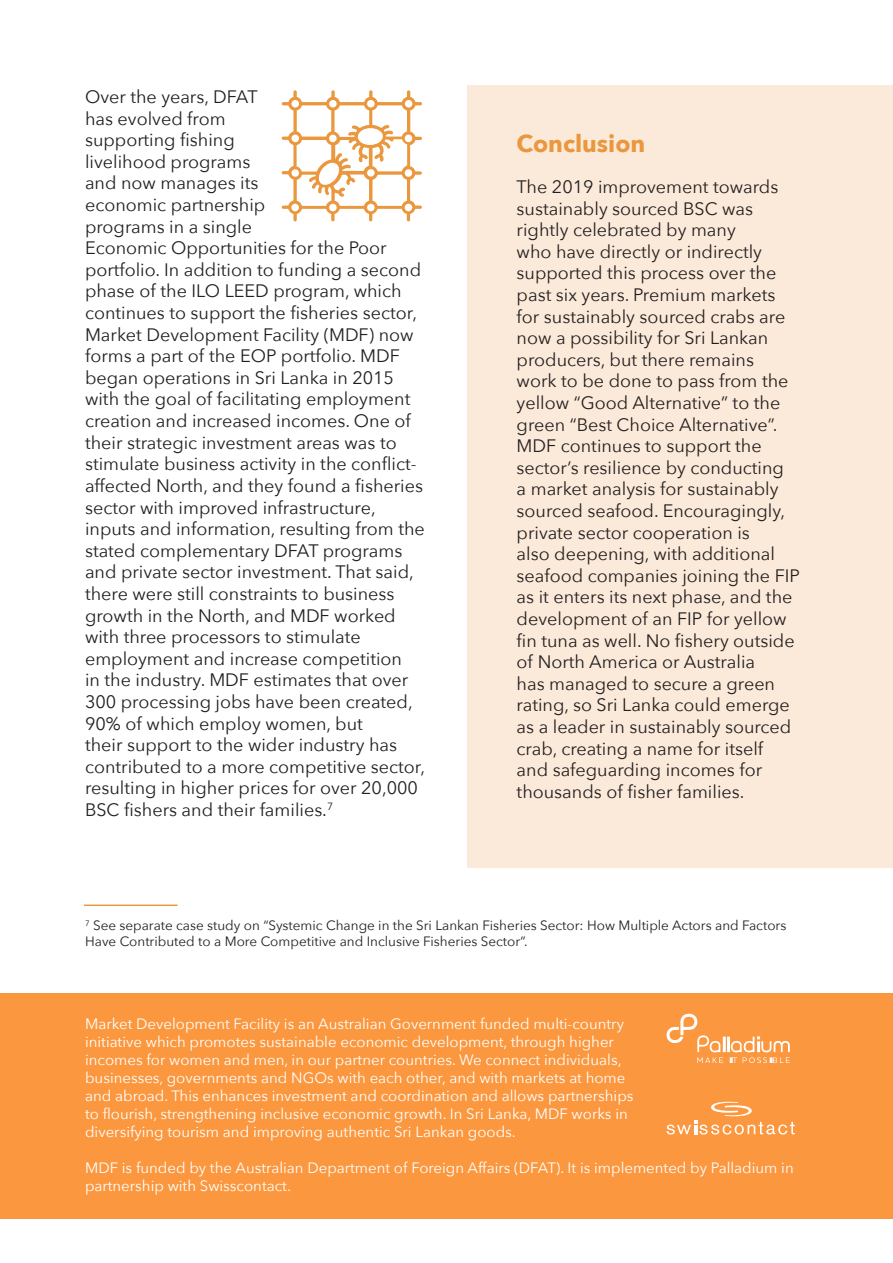
<style>
.page{position:relative;width:893px;height:1263px;background:#fff}
.page>*{position:absolute;margin:0;border:0;box-sizing:border-box;transform-origin:0 0}
.t1{font:700 24px "Avenir Next";color:#ea973e}
.t2{font:18px/21.6px "Avenir Next";color:#231f20}
.t3{font:15px/18px "Avenir Next";color:#fff}
.t4{font:13.5px/16.2px "Avenir Next";color:#231f20}
</style>
<div class="page">
<div style="left:468px;top:85px;width:425px;height:782px;background:#fbead9"></div>
<hr style="left:84px;top:904px;width:94px;height:2px;background:#ea973e">
<svg style="left:282px;top:90px;width:140px;height:131px"></svg>
<div style="left:0;top:993px;width:893px;height:225px;background:#fb973e"></div>
<svg style="left:667px;top:1102px;width:128px;height:32px"></svg>
<hr style="left:723px;top:1036px;width:3px;height:16px;background:#fff">
<hr style="left:727px;top:1036px;width:3px;height:16px;background:#fff">
<svg style="left:730px;top:1036px;width:60px;height:27px"></svg>
<svg style="left:667px;top:1014px;width:56px;height:49px"></svg>
<p class="t2" style="left:85px;top:85px;width:342px">Over the years, DFAT<br>has evolved from<br>supporting fishing<br>livelihood programs<br>and now manages its<br>economic partnership<br>programs in a single<br>Economic Opportunities for the Poor portfolio. In addition to funding a second phase of the ILO LEED program, which continues to support the fisheries sector, Market Development Facility (MDF) now forms a part of the EOP portfolio. MDF began operations in Sri Lanka in 2015 with the goal of facilitating employment creation and increased incomes. One of their strategic investment areas was to stimulate business activity in the conflict&shy;affected North, and they found a fisheries sector with improved infrastructure, inputs and information, resulting from the stated complementary DFAT programs and private sector investment. That said, there were still constraints to business growth in the North, and MDF worked with three processors to stimulate employment and increase competition<br>in the industry. MDF estimates that over 300 processing jobs have been created, 90% of which employ women, but<br>their support to the wider industry has contributed to a more competitive sector, resulting in higher prices for over 20,000<br>BSC fishers and their families.<sup>7</sup></p>
<h1 class="t1" style="left:517px;top:133px;width:130px">Conclusion</h1>
<p class="t2" style="left:517px;top:175px;width:285px">The 2019 improvement towards sustainably sourced BSC was rightly celebrated by many<br>who have directly or indirectly supported this process over the past six years. Premium markets for sustainably sourced crabs are now a possibility for Sri Lankan producers, but there remains<br>work to be done to pass from the yellow “Good Alternative” to the green “Best Choice Alternative”.<br>MDF continues to support the sector’s resilience by conducting<br>a market analysis for sustainably sourced seafood. Encouragingly, private sector cooperation is<br>also deepening, with additional seafood companies joining the FIP as it enters its next phase, and the development of an FIP for yellow fin tuna as well. No fishery outside of North America or Australia<br>has managed to secure a green rating, so Sri Lanka could emerge as a leader in sustainably sourced crab, creating a name for itself<br>and safeguarding incomes for thousands of fisher families.</p>
<p class="t4" style="left:85px;top:917px;width:703px"><sup>7</sup> See separate case study on “Systemic Change in the Sri Lankan Fisheries Sector: How Multiple Actors and Factors<br>Have Contributed to a More Competitive and Inclusive Fisheries Sector”.</p>
<p class="t3" style="left:85px;top:1014px;width:550px">Market Development Facility is an Australian Government funded multi-country initiative which promotes sustainable economic development, through higher incomes for women and men, in our partner countries. We connect individuals, businesses, governments and NGOs with each other, and with markets at home and abroad. This enhances investment and coordination and allows partnerships to flourish, strengthening inclusive economic growth. In Sri Lanka, MDF works in diversifying tourism and improving authentic Sri Lankan goods.</p>
<p class="t3" style="left:85px;top:1158px;width:710px">MDF is funded by the Australian Department of Foreign Affairs (DFAT). It is implemented by Palladium in partnership with Swisscontact.</p>
</div>
